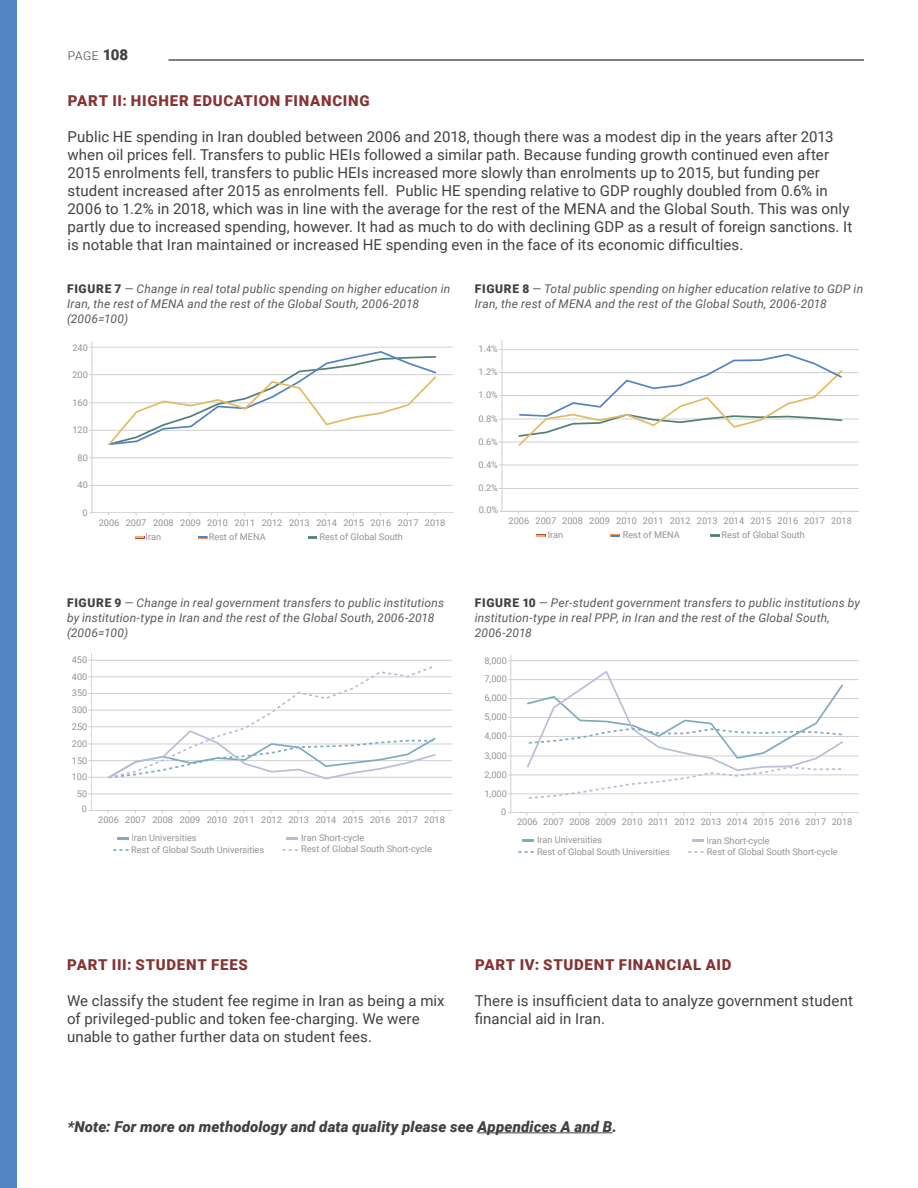
<style>
.page{position:relative;width:918px;height:1188px;background:#fff}
.page>*{position:absolute;margin:0;border:0;box-sizing:border-box;transform-origin:0 0}
.Body{font:15px/18px "Roboto";letter-spacing:.005em;color:#414042}
.V-_Subhead{font:900 15px "Roboto";letter-spacing:.045em;color:#853435}
.Body-2{font:italic 900 15px "Roboto";letter-spacing:.01em;color:#414042}
.Figure_Caption{font:italic 12px/15px "Roboto";letter-spacing:.015em;color:#58595b}
.t1{font:300 12px "Roboto";color:#414042}
.t2{font:9.15px "Roboto";color:#939393}
.s1{font-weight:900;font-size:15px}
.s2{font-weight:900;font-style:normal;color:#414042}
</style>
<div class="page">
<hr style="left:168px;top:60px;width:696px;height:1px;background:#000">
<div style="left:0;top:0;width:17px;height:1188px;background:#5383c3"></div>
<hr style="left:511px;top:794px;width:348px;height:1px;background:#cdd0d2">
<hr style="left:511px;top:775px;width:348px;height:1px;background:#cdd0d2">
<hr style="left:511px;top:756px;width:348px;height:1px;background:#cdd0d2">
<hr style="left:511px;top:736px;width:348px;height:1px;background:#cdd0d2">
<hr style="left:511px;top:717px;width:348px;height:1px;background:#cdd0d2">
<hr style="left:511px;top:698px;width:348px;height:1px;background:#cdd0d2">
<hr style="left:511px;top:679px;width:348px;height:1px;background:#cdd0d2">
<hr style="left:511px;top:660px;width:348px;height:1px;background:#cdd0d2">
<hr style="left:511px;top:812px;width:348px;height:1px;background:#cdd0d2">
<hr style="left:511px;top:656px;width:1px;height:157px;background:#cdd0d2">
<svg style="left:525px;top:671px;width:320px;height:128px"></svg>
<svg style="left:518px;top:851px;width:16px;height:2px"></svg>
<svg style="left:688px;top:851px;width:16px;height:2px"></svg>
<svg style="left:523px;top:840px;width:11px;height:2px"></svg>
<svg style="left:692px;top:840px;width:12px;height:2px"></svg>
<hr style="left:91px;top:794px;width:361px;height:1px;background:#cdd0d2">
<hr style="left:91px;top:777px;width:361px;height:1px;background:#cdd0d2">
<hr style="left:91px;top:760px;width:361px;height:1px;background:#cdd0d2">
<hr style="left:91px;top:744px;width:361px;height:1px;background:#cdd0d2">
<hr style="left:91px;top:726px;width:361px;height:1px;background:#cdd0d2">
<hr style="left:91px;top:710px;width:361px;height:1px;background:#cdd0d2">
<hr style="left:91px;top:693px;width:361px;height:1px;background:#cdd0d2">
<hr style="left:91px;top:677px;width:361px;height:1px;background:#cdd0d2">
<hr style="left:91px;top:660px;width:361px;height:1px;background:#cdd0d2">
<svg style="left:106px;top:666px;width:331px;height:114px"></svg>
<hr style="left:91px;top:810px;width:361px;height:1px;background:#cdd0d2">
<hr style="left:91px;top:653px;width:1px;height:158px;background:#cdd0d2">
<svg style="left:113px;top:849px;width:16px;height:2px"></svg>
<svg style="left:283px;top:849px;width:15px;height:2px"></svg>
<svg style="left:117px;top:837px;width:12px;height:2px"></svg>
<svg style="left:287px;top:837px;width:11px;height:2px"></svg>
<hr style="left:502px;top:488px;width:356px;height:1px;background:#cdd0d2">
<hr style="left:502px;top:465px;width:356px;height:1px;background:#cdd0d2">
<hr style="left:502px;top:442px;width:356px;height:1px;background:#cdd0d2">
<hr style="left:502px;top:419px;width:356px;height:1px;background:#cdd0d2">
<hr style="left:502px;top:395px;width:356px;height:1px;background:#cdd0d2">
<hr style="left:502px;top:372px;width:356px;height:1px;background:#cdd0d2">
<hr style="left:502px;top:349px;width:356px;height:1px;background:#cdd0d2">
<hr style="left:502px;top:511px;width:356px;height:1px;background:#cdd0d2">
<hr style="left:502px;top:340px;width:1px;height:171px;background:#cdd0d2">
<svg style="left:711px;top:535px;width:8px;height:2px"></svg>
<svg style="left:517px;top:353px;width:327px;height:93px"></svg>
<svg style="left:611px;top:535px;width:9px;height:2px"></svg>
<svg style="left:536px;top:535px;width:9px;height:2px"></svg>
<hr style="left:92px;top:485px;width:360px;height:1px;background:#cdd0d2">
<hr style="left:92px;top:458px;width:360px;height:1px;background:#cdd0d2">
<hr style="left:92px;top:430px;width:360px;height:1px;background:#cdd0d2">
<hr style="left:92px;top:402px;width:360px;height:1px;background:#cdd0d2">
<hr style="left:92px;top:374px;width:360px;height:1px;background:#cdd0d2">
<hr style="left:92px;top:347px;width:360px;height:1px;background:#cdd0d2">
<svg style="left:107px;top:351px;width:331px;height:94px"></svg>
<hr style="left:92px;top:513px;width:360px;height:1px;background:#cdd0d2">
<hr style="left:92px;top:342px;width:1px;height:171px;background:#cdd0d2">
<svg style="left:308px;top:536px;width:9px;height:2px"></svg>
<svg style="left:199px;top:536px;width:8px;height:2px"></svg>
<svg style="left:136px;top:536px;width:8px;height:2px"></svg>
<hr style="left:477px;top:1132px;width:135px;height:1px;background:#414042">
<p class="t1" style="left:68px;top:48px;width:62px">PAGE <span class="s1">108</span></p>
<h3 class="V-_Subhead" style="left:68px;top:90px;width:303px">PART II: HIGHER EDUCATION FINANCING</h3>
<p class="Body" style="left:68px;top:127px;width:786px">Public HE spending in Iran doubled between 2006 and 2018, though there was a modest dip in the years after 2013 when oil prices fell. Transfers to public HEIs followed a similar path. Because funding growth continued even after 2015 enrolments fell, transfers to public HEIs increased more slowly than enrolments up to 2015, but funding per student increased after 2015 as enrolments fell. Public HE spending relative to GDP roughly doubled from 0.6% in 2006 to 1.2% in 2018, which was in line with the average for the rest of the MENA and the Global South. This was only partly due to increased spending, however. It had as much to do with declining GDP as a result of foreign sanctions. It is notable that Iran maintained or increased HE spending even in the face of its economic difficulties.</p>
<p class="Figure_Caption" style="left:67px;top:281px;width:385px"><span class="s2">FIGURE 7</span> — Change in real total public spending on higher education in<br>Iran, the rest of MENA and the rest of the Global South, 2006-2018 (2006=100)</p>
<p class="Figure_Caption" style="left:475px;top:281px;width:390px"><span class="s2">FIGURE 8</span> — Total public spending on higher education relative to GDP in<br>Iran, the rest of MENA and the rest of the Global South, 2006-2018</p>
<p class="t2" style="left:72px;top:341px;width:17px">240</p>
<p class="t2" style="left:479px;top:343px;width:21px">1.4%</p>
<p class="t2" style="left:72px;top:368px;width:17px">200</p>
<p class="t2" style="left:479px;top:366px;width:21px">1.2%</p>
<p class="t2" style="left:72px;top:396px;width:17px">160</p>
<p class="t2" style="left:479px;top:389px;width:21px">1.0%</p>
<p class="t2" style="left:479px;top:412px;width:21px">0.8%</p>
<p class="t2" style="left:72px;top:424px;width:17px">120</p>
<p class="t2" style="left:479px;top:435px;width:21px">0.6%</p>
<p class="t2" style="left:78px;top:451px;width:12px">80</p>
<p class="t2" style="left:479px;top:458px;width:21px">0.4%</p>
<p class="t2" style="left:78px;top:479px;width:12px">40</p>
<p class="t2" style="left:479px;top:482px;width:21px">0.2%</p>
<p class="t2" style="left:83px;top:500px;width:7px">0</p>
<p class="t2" style="left:83px;top:506px;width:7px">0</p>
<p class="t2" style="left:99px;top:516px;width:348px">2006 2007 2008 2009 2010 2011 2012 2013 2014 2015 2016 2017 2018</p>
<p class="t2" style="left:479px;top:499px;width:21px">0.0%</p>
<p class="t2" style="left:479px;top:503px;width:21px">0.0%</p>
<p class="t2" style="left:509px;top:514px;width:345px">2006 2007 2008 2009 2010 2011 2012 2013 2014 2015 2016 2017 2018</p>
<p class="t2" style="left:146px;top:530px;width:17px">Iran</p>
<p class="t2" style="left:209px;top:530px;width:58px">Rest of MENA</p>
<p class="t2" style="left:319px;top:530px;width:85px">Rest of Global South</p>
<p class="t2" style="left:548px;top:529px;width:17px">Iran</p>
<p class="t2" style="left:623px;top:529px;width:58px">Rest of MENA</p>
<p class="t2" style="left:722px;top:529px;width:85px">Rest of Global South</p>
<p class="Figure_Caption" style="left:67px;top:594px;width:379px"><span class="s2">FIGURE 9</span> — Change in real government transfers to public institutions by institution-type in Iran and the rest of the Global South, 2006-2018 (2006=100)</p>
<p class="Figure_Caption" style="left:475px;top:594px;width:387px"><span class="s2">FIGURE 10</span> — Per-student government transfers to public institutions by institution-type in real PPP, in Iran and the rest of the Global South,<br>2006-2018</p>
<p class="t2" style="left:72px;top:653px;width:17px">450</p>
<p class="t2" style="left:484px;top:654px;width:24px">8,000</p>
<p class="t2" style="left:72px;top:670px;width:17px">400</p>
<p class="t2" style="left:484px;top:673px;width:24px">7,000</p>
<p class="t2" style="left:72px;top:687px;width:17px">350</p>
<p class="t2" style="left:484px;top:692px;width:24px">6,000</p>
<p class="t2" style="left:72px;top:703px;width:17px">300</p>
<p class="t2" style="left:72px;top:720px;width:17px">250</p>
<p class="t2" style="left:484px;top:711px;width:24px">5,000</p>
<p class="t2" style="left:72px;top:737px;width:17px">200</p>
<p class="t2" style="left:484px;top:730px;width:24px">4,000</p>
<p class="t2" style="left:72px;top:754px;width:17px">150</p>
<p class="t2" style="left:484px;top:749px;width:24px">3,000</p>
<p class="t2" style="left:72px;top:770px;width:17px">100</p>
<p class="t2" style="left:484px;top:768px;width:24px">2,000</p>
<p class="t2" style="left:77px;top:787px;width:12px">50</p>
<p class="t2" style="left:484px;top:787px;width:24px">1,000</p>
<p class="t2" style="left:82px;top:803px;width:7px">0</p>
<p class="t2" style="left:98px;top:814px;width:348px">2006 2007 2008 2009 2010 2011 2012 2013 2014 2015 2016 2017 2018</p>
<p class="t2" style="left:502px;top:800px;width:7px">0</p>
<p class="t2" style="left:501px;top:805px;width:7px">0</p>
<p class="t2" style="left:517px;top:816px;width:337px">2006 2007 2008 2009 2010 2011 2012 2013 2014 2015 2016 2017 2018</p>
<p class="t2" style="left:131px;top:831px;width:67px">Iran Universities</p>
<p class="t2" style="left:301px;top:831px;width:65px">Iran Short-cycle</p>
<p class="t2" style="left:131px;top:843px;width:134px">Rest of Global South Universities</p>
<p class="t2" style="left:301px;top:843px;width:132px">Rest of Global South Short-cycle</p>
<p class="t2" style="left:537px;top:833px;width:67px">Iran Universities</p>
<p class="t2" style="left:706px;top:834px;width:65px">Iran Short-cycle</p>
<p class="t2" style="left:537px;top:846px;width:134px">Rest of Global South Universities</p>
<p class="t2" style="left:707px;top:846px;width:132px">Rest of Global South Short-cycle</p>
<h3 class="V-_Subhead" style="left:67px;top:954px;width:182px">PART III: STUDENT FEES</h3>
<p class="Body" style="left:67px;top:991px;width:379px">We classify the student fee regime in Iran as being a mix of privileged-public and token fee-charging. We were unable to gather further data on student fees.</p>
<h3 class="V-_Subhead" style="left:475px;top:954px;width:258px">PART IV: STUDENT FINANCIAL AID</h3>
<p class="Body" style="left:475px;top:991px;width:380px">There is insufficient data to analyze government student financial aid in Iran.</p>
<p class="Body-2" style="left:68px;top:1116px;width:551px">*Note: For more on methodology and data quality please see Appendices A and B.</p>
</div>
